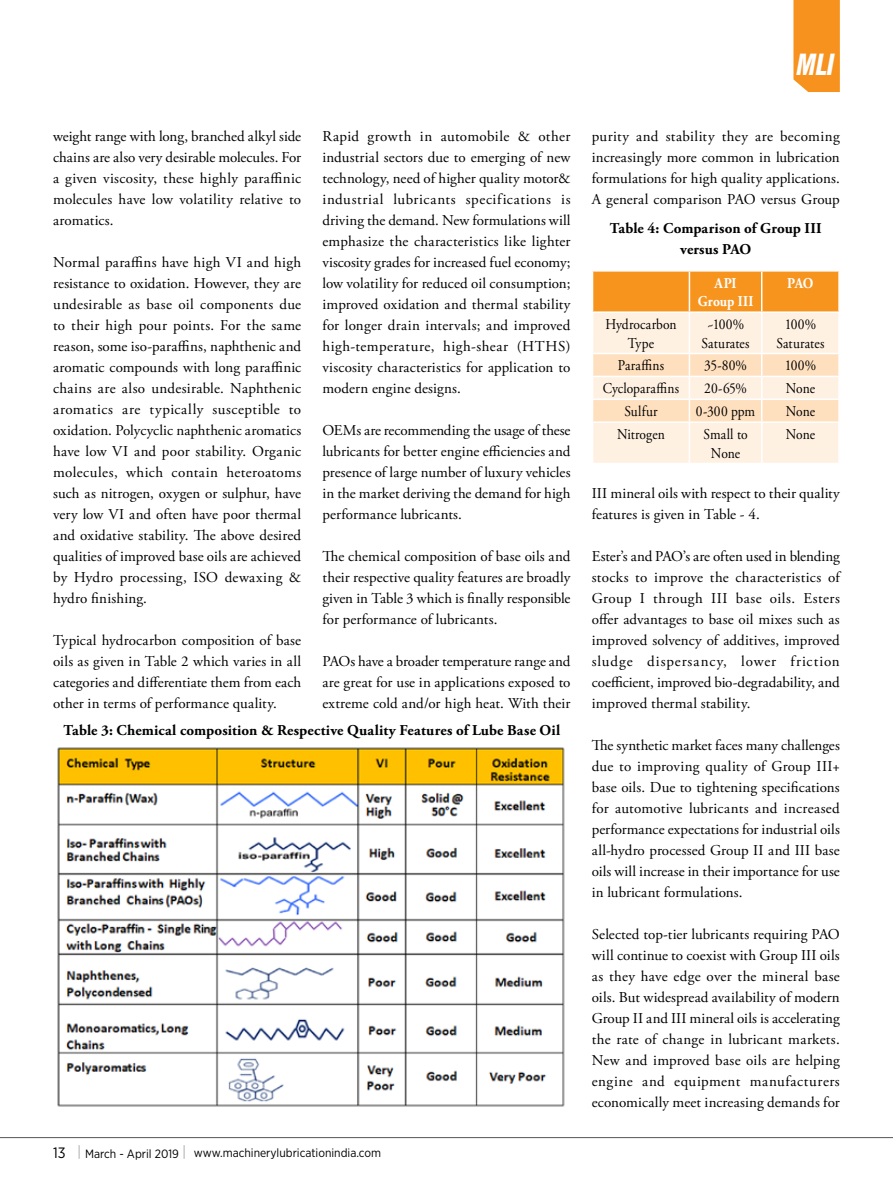
<style>
.page{position:relative;width:893px;height:1191px;background:#fff}
.page>*{position:absolute;margin:0;border:0;box-sizing:border-box;transform-origin:0 0}
.t1{font:italic 900 condensed 28.5px "Swiss 721 BT";color:#fff;scale:.85 1}
.t2{font:15px/21px "Adobe Garamond Pro";letter-spacing:.005em;color:#000;text-align:justify}
.t3{font:15px/18.5px "Adobe Garamond Pro";letter-spacing:.005em;color:#000;text-align:center;scale:.9 1}
.t4{font:700 15px/21px "Adobe Garamond Pro";letter-spacing:.01em;color:#000;text-align:center}
.t5{font:700 15px/18.5px "Adobe Garamond Pro";letter-spacing:.005em;color:#fff;text-align:center;scale:.9 1}
.t6{font:12px "Gotham Narrow";color:#000}
.s1{font-size:15px}
.s2{font-size:15px;color:#a7a9ac}
</style>
<div class="page">
<hr style="left:0;top:1137px;width:893px;height:1px;background:#575454">
<img style="left:57px;top:747px;width:508px;height:360px">
<div style="left:793px;top:0;width:47px;height:92px;background:#f7921e"></div>
<svg style="left:592px;top:271px;width:247px;height:192px;background:#fddab3"></svg>
<hr style="left:838px;top:400px;width:2px;height:21px;background:#fff">
<hr style="left:592px;top:421px;width:97px;height:2px;background:#fff">
<hr style="left:592px;top:423px;width:1px;height:40px;background:#fff">
<hr style="left:689px;top:421px;width:73px;height:2px;background:#fff">
<hr style="left:689px;top:423px;width:1px;height:40px;background:#fff">
<hr style="left:762px;top:421px;width:78px;height:2px;background:#fff">
<hr style="left:761px;top:423px;width:1px;height:40px;background:#fff">
<hr style="left:838px;top:423px;width:2px;height:40px;background:#fff">
<h1 class="t1" style="left:797px;top:47px;width:46px">MLI</h1>
<p class="t2" style="left:53px;top:126px;width:250px">weight range with long, branched alkyl side chains are also very desirable molecules. For a given viscosity, these highly paraffinic molecules have low volatility relative to aromatics.</p>
<p class="t2" style="left:53px;top:252px;width:250px">Normal paraffins have high VI and high resistance to oxidation. However, they are undesirable as base oil components due to their high pour points. For the same reason, some iso-paraffins, naphthenic and aromatic compounds with long paraffinic chains are also undesirable. Naphthenic aromatics are typically susceptible to oxidation. Polycyclic naphthenic aromatics have low VI and poor stability. Organic molecules, which contain heteroatoms such as nitrogen, oxygen or sulphur, have very low VI and often have poor thermal and oxidative stability. The above desired qualities of improved base oils are achieved by Hydro processing, ISO dewaxing &amp; hydro finishing.</p>
<p class="t2" style="left:53px;top:630px;width:250px">Typical hydrocarbon composition of base oils as given in Table 2 which varies in all categories and differentiate them from each other in terms of performance quality.</p>
<p class="t2" style="left:322px;top:126px;width:250px">Rapid growth in automobile &amp; other industrial sectors due to emerging of new technology, need of higher quality motor&amp; industrial lubricants specifications is driving the demand. New formulations will emphasize the characteristics like lighter viscosity grades for increased fuel economy; low volatility for reduced oil consumption; improved oxidation and thermal stability for longer drain intervals; and improved high-temperature, high-shear (HTHS) viscosity characteristics for application to modern engine designs.</p>
<p class="t2" style="left:322px;top:420px;width:250px">OEMs are recommending the usage of these lubricants for better engine efficiencies and presence of large number of luxury vehicles in the market deriving the demand for high performance lubricants.</p>
<p class="t2" style="left:322px;top:546px;width:250px">The chemical composition of base oils and their respective quality features are broadly given in Table 3 which is finally responsible for performance of lubricants.</p>
<p class="t2" style="left:322px;top:651px;width:250px">PAOs have a broader temperature range and are great for use in applications exposed to extreme cold and/or high heat. With their</p>
<p class="t4" style="left:63px;top:720px;width:498px">Table 3: Chemical composition &amp; Respective Quality Features of Lube Base Oil</p>
<p class="t6" style="left:53px;top:1145px;width:329px"><span class="s1">13</span> <span class="s2">|</span> March - April 2019 <span class="s2">|</span> www.machinerylubricationindia.com</p>
<p class="t2" style="left:592px;top:126px;width:250px">purity and stability they are becoming increasingly more common in lubrication formulations for high quality applications.<br>A general comparison PAO versus Group</p>
<p class="t4" style="left:610px;top:218px;width:214px">Table 4: Comparison of Group III versus PAO</p>
<p class="t5" style="left:698px;top:274px;width:63px">API<br>Group III</p>
<p class="t5" style="left:787px;top:274px;width:31px">PAO</p>
<p class="t3" style="left:605px;top:316px;width:81px">Hydrocarbon<br>Type</p>
<p class="t3" style="left:702px;top:316px;width:55px">~100%<br>Saturates</p>
<p class="t3" style="left:776px;top:316px;width:55px">100%<br>Saturates</p>
<p class="t3" style="left:618px;top:357px;width:53px">Paraffins</p>
<p class="t3" style="left:704px;top:357px;width:49px">35-80%</p>
<p class="t3" style="left:785px;top:357px;width:36px">100%</p>
<p class="t3" style="left:603px;top:380px;width:86px">Cycloparaffins</p>
<p class="t3" style="left:704px;top:380px;width:49px">20-65%</p>
<p class="t3" style="left:786px;top:380px;width:34px">None</p>
<p class="t3" style="left:624px;top:403px;width:39px">Sulfur</p>
<p class="t3" style="left:696px;top:403px;width:67px">0-300 ppm</p>
<p class="t3" style="left:786px;top:403px;width:34px">None</p>
<p class="t3" style="left:617px;top:425px;width:54px">Nitrogen</p>
<p class="t3" style="left:703px;top:425px;width:51px">Small to<br>None</p>
<p class="t3" style="left:786px;top:425px;width:34px">None</p>
<p class="t2" style="left:592px;top:483px;width:250px">III mineral oils with respect to their quality features is given in Table - 4.</p>
<p class="t2" style="left:592px;top:546px;width:250px">Ester’s and PAO’s are often used in blending stocks to improve the characteristics of Group I through III base oils. Esters offer advantages to base oil mixes such as improved solvency of additives, improved sludge dispersancy, lower friction coefficient, improved bio-degradability, and improved thermal stability.</p>
<p class="t2" style="left:592px;top:735px;width:250px">The synthetic market faces many challenges due to improving quality of Group III+ base oils. Due to tightening specifications for automotive lubricants and increased performance expectations for industrial oils all-hydro processed Group II and III base oils will increase in their importance for use in lubricant formulations.</p>
<p class="t2" style="left:592px;top:924px;width:250px">Selected top-tier lubricants requiring PAO will continue to coexist with Group III oils as they have edge over the mineral base oils. But widespread availability of modern Group II and III mineral oils is accelerating the rate of change in lubricant markets.<br>New and improved base oils are helping engine and equipment manufacturers economically meet increasing demands for</p>
</div>
